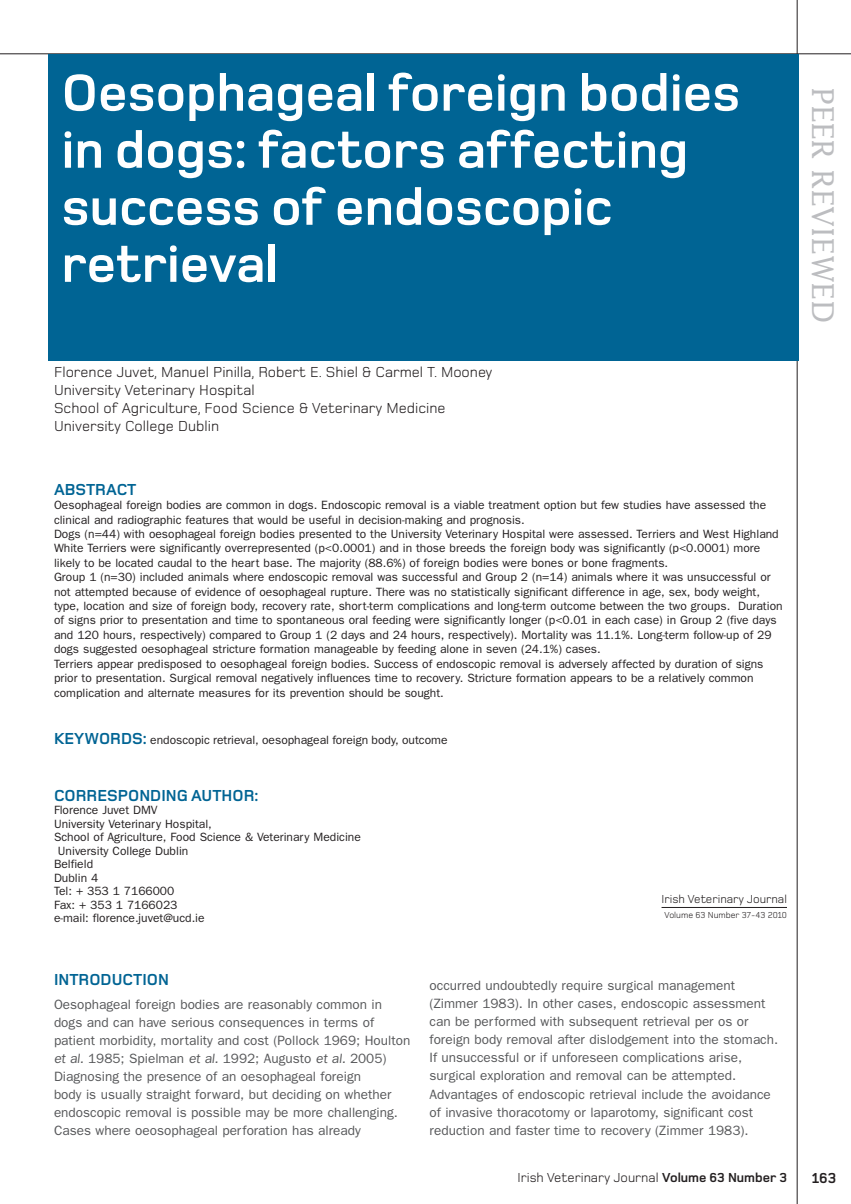
<style>
.page{position:relative;width:851px;height:1204px;background:#fff}
.page>*{position:absolute;margin:0;border:0;box-sizing:border-box;transform-origin:0 0}
.t1{font:700 54px/57px "Dnlgmy Foundry Monoline";color:#fff}
.t2{font:30px "Dyhdmr Lucida";color:#bcbdc0}
.t3{font:700 16.5px "Dnlgmy Foundry Monoline";color:#006494}
.t4{font:15px/18px "Hwcftb Foundry Monoline";color:#231f20}
.t5{font:700 15px "Dnlgmy Foundry Monoline";color:#231f20}
.t6{font:13.5px/18px "Wvbnss Franklin Gothic";color:#57585a}
.t7{font:13.5px "Hwcftb Foundry Monoline";color:#231f20}
.t8{font:12px/14.4px "Wvbnss Franklin Gothic";color:#231f20}
.t9{font:12px "Hwcftb Foundry Monoline";color:#231f20}
.t10{font:9px "Hwcftb Foundry Monoline";color:#231f20}
.s1{font-family:"Dnlgmy Foundry Monoline";font-weight:700;font-size:16.5px;color:#006494}
.s2{font-family:"Dnlgmy Foundry Monoline";font-weight:700}
</style>
<div class="page">
<hr style="left:0;top:54px;width:850px;height:1px;background:#231f20">
<hr style="left:796px;top:0;width:1px;height:1203px;background:#231f20">
<div style="left:48px;top:54px;width:750px;height:306px;background:#006494"></div>
<hr style="left:661px;top:907px;width:125px;height:1px;background:#231f20">
<h1 class="t1" style="left:61px;top:65px;width:680px">Oesophageal foreign bodies in dogs: factors affecting success of endoscopic retrieval</h1>
<p class="t4" style="left:54px;top:363px;width:439px">Florence Juvet, Manuel Pinilla, Robert E. Shiel &amp; Carmel T. Mooney University Veterinary Hospital<br>School of Agriculture, Food Science &amp; Veterinary Medicine University College Dublin</p>
<h3 class="t3" style="left:54px;top:480px;width:22px">Abst</h3>
<h3 class="t3" style="left:95px;top:480px;width:22px">ract</h3>
<p class="t8" style="left:54px;top:497px;width:730px">Oesophageal foreign bodies are common in dogs. Endoscopic removal is a viable treatment option but few studies have assessed the clinical and radiographic features that would be useful in decision-making and prognosis.<br>Dogs (n=44) with oesophageal foreign bodies presented to the University Veterinary Hospital were assessed. Terriers and West Highland White Terriers were significantly overrepresented (p&lt;0.0001) and in those breeds the foreign body was significantly (p&lt;0.0001) more likely to be located caudal to the heart base. The majority (88.6%) of foreign bodies were bones or bone fragments.<br>Group 1 (n=30) included animals where endoscopic removal was successful and Group 2 (n=14) animals where it was unsuccessful or not attempted because of evidence of oesophageal rupture. There was no statistically significant difference in age, sex, body weight, type, location and size of foreign body, recovery rate, short-term complications and long-term outcome between the two groups. Duration of signs prior to presentation and time to spontaneous oral feeding were significantly longer (p&lt;0.01 in each case) in Group 2 (five days and 120 hours, respectively) compared to Group 1 (2 days and 24 hours, respectively). Mortality was 11.1%. Long-term follow-up of 29 dogs suggested oesophageal stricture formation manageable by feeding alone in seven (24.1%) cases.<br>Terriers appear predisposed to oesophageal foreign bodies. Success of endoscopic removal is adversely affected by duration of signs prior to presentation. Surgical removal negatively influences time to recovery. Stricture formation appears to be a relatively common complication and alternate measures for its prevention should be sought.</p>
<p class="t8" style="left:54px;top:732px;width:395px"><span class="s1">Keywords:</span> endoscopic retrieval, oesophageal foreign body, outcome</p>
<h3 class="t3" style="left:54px;top:786px;width:96px">Correspondin</h3>
<h3 class="t3" style="left:177px;top:786px;width:83px">g author:</h3>
<p class="t8" style="left:54px;top:802px;width:105px">Florence Juvet DMV</p>
<p class="t8" style="left:54px;top:816px;width:159px">University Veterinary Hospital,</p>
<p class="t8" style="left:54px;top:829px;width:308px">School of Agriculture, Food Science &amp; Veterinary Medicine</p>
<p class="t8" style="left:58px;top:843px;width:132px">University College Dublin</p>
<p class="t8" style="left:54px;top:856px;width:41px">Belfield</p>
<p class="t8" style="left:54px;top:870px;width:46px">Dublin 4</p>
<p class="t8" style="left:54px;top:883px;width:122px">Tel: + 353 1 7166000</p>
<p class="t8" style="left:54px;top:897px;width:125px">Fax: + 353 1 7166023</p>
<p class="t8" style="left:54px;top:910px;width:152px">e-mail: florence.juvet@ucd.ie</p>
<h3 class="t3" style="left:54px;top:971px;width:114px">Introduction</h3>
<p class="t6" style="left:54px;top:994px;width:358px">Oesophageal foreign bodies are reasonably common in dogs and can have serious consequences in terms of patient morbidity, mortality and cost (Pollock 1969; Houlton et al. 1985; Spielman et al. 1992; Augusto et al. 2005)<br>Diagnosing the presence of an oesophageal foreign<br>body is usually straight forward, but deciding on whether endoscopic removal is possible may be more challenging.<br>Cases where oeosophageal perforation has already</p>
<p class="t9" style="left:661px;top:892px;width:127px">Irish Veterinary Journal</p>
<p class="t10" style="left:664px;top:910px;width:124px">Volume 63 Number 37-43 2010</p>
<p class="t6" style="left:429px;top:976px;width:350px">occurred undoubtedly require surgical management (Zimmer 1983). In other cases, endoscopic assessment can be performed with subsequent retrieval per os or foreign body removal after dislodgement into the stomach.<br>If unsuccessful or if unforeseen complications arise, surgical exploration and removal can be attempted.<br>Advantages of endoscopic retrieval include the avoidance of invasive thoracotomy or laparotomy, significant cost reduction and faster time to recovery (Zimmer 1983).</p>
<h2 class="t2" style="left:841px;top:87px;width:237px;rotate:90deg">PEER reviewed</h2>
<p class="t7" style="left:517px;top:1170px;width:271px">Irish Veterinary Journal <span class="s2">Volume 63 Number 3</span></p>
<p class="t5" style="left:811px;top:1169px;width:26px">163</p>
</div>
